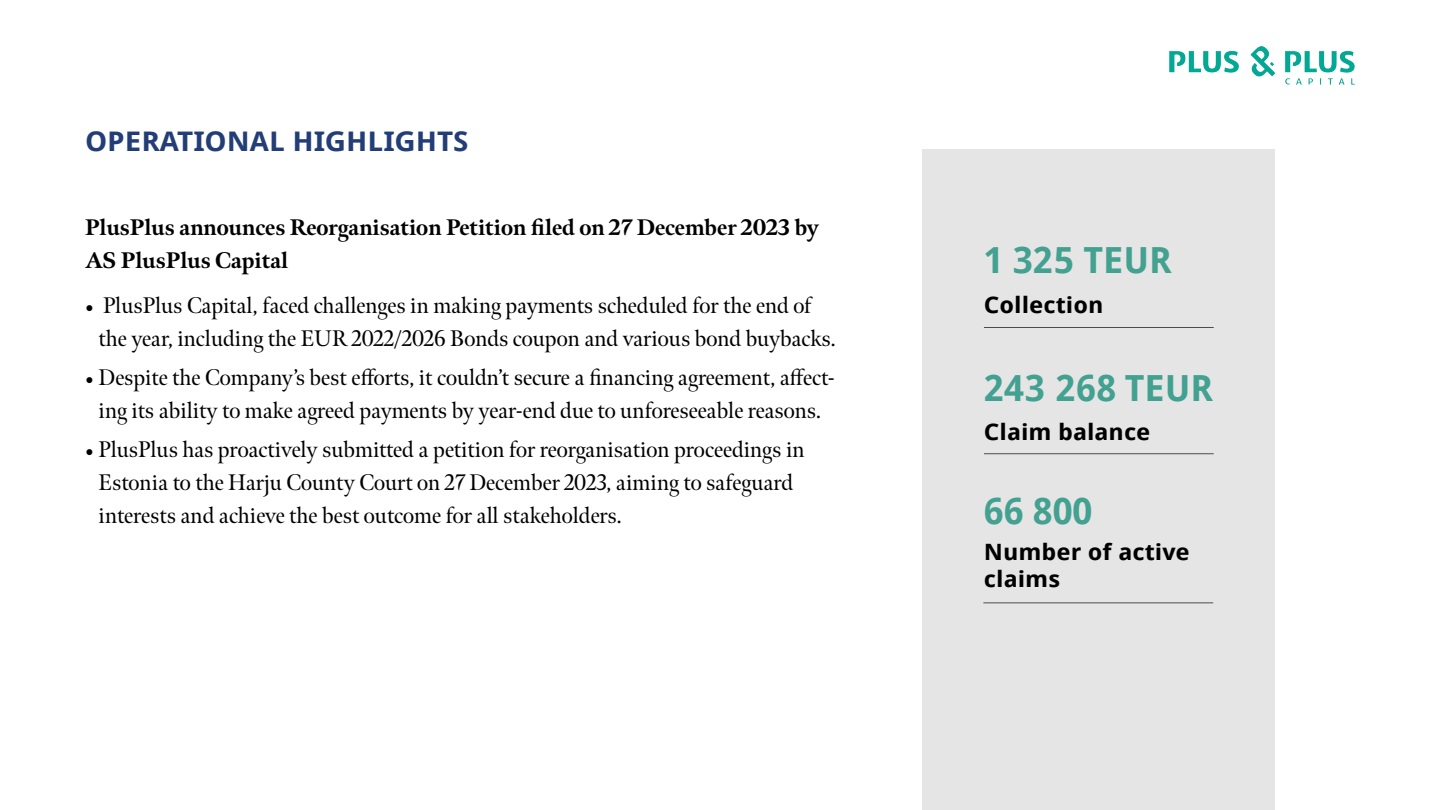
<style>
.page{position:relative;width:1440px;height:810px;background:#fff}
.page>*{position:absolute;margin:0;border:0;box-sizing:border-box;transform-origin:0 0}
.t1{font:700 36px "Droid Sans";color:#42a190}
.t2{font:700 36px "Droid Sans";letter-spacing:.02em;color:#42a190}
.t3{font:700 27px "Droid Sans";color:#233e77;scale:1.09 1}
.t4{font:22.5px/33px "Meno Display";color:#000}
.t5{font:800 22.5px/33px "Meno Display";color:#000}
.t6{font:700 22.5px/27px "Droid Sans";color:#000;scale:1.09 1}
.s1{font-family:"Minion Pro"}
</style>
<div class="page">
<div style="left:922px;top:150px;width:353px;height:660px;background:#e6e5e6"></div>
<hr style="left:984px;top:454px;width:230px;height:1px;background:#4d4d4d">
<hr style="left:984px;top:327px;width:230px;height:1px;background:#4d4d4d">
<hr style="left:983px;top:603px;width:230px;height:1px;background:#4d4d4d">
<img style="left:1170px;top:46px;width:185px;height:39px">
<p class="t3" style="left:85px;top:122px;width:353px">OPERATIONAL HIGHLIGHTS</p>
<p class="t5" style="left:85px;top:211px;width:736px">PlusPlus announces Reorganisation Petition filed on 27 December 2023 by<br>AS PlusPlus Capital</p>
<p class="t4" style="left:99px;top:289px;width:738px;text-indent:-13px"><span class="s1">•</span> PlusPlus Capital, faced challenges in making payments scheduled for the end of the year, including the EUR 2022/2026 Bonds coupon and various bond buybacks.</p>
<p class="t4" style="left:85px;top:361px;width:751px;text-align:center"><span class="s1">•</span> Despite the Company’s best efforts, it couldn’t secure a financing agreement, affect&shy;ing its ability to make agreed payments by year-end due to unforeseeable reasons.</p>
<p class="t4" style="left:99px;top:433px;width:708px;text-indent:-13px"><span class="s1">•</span> PlusPlus has proactively submitted a petition for reorganisation proceedings in<br>Estonia to the Harju County Court on 27 December 2023, aiming to safeguard interests and achieve the best outcome for all stakeholders.</p>
<p class="t1" style="left:984px;top:234px;width:189px">1 325 TEUR</p>
<p class="t6" style="left:984px;top:291px;width:111px">Collection</p>
<p class="t2" style="left:984px;top:362px;width:231px">243 268 TEUR</p>
<p class="t6" style="left:984px;top:418px;width:154px">Claim balance</p>
<p class="t1" style="left:984px;top:486px;width:110px">66 800</p>
<p class="t6" style="left:984px;top:538px;width:190px">Number of active claims</p>
</div>
